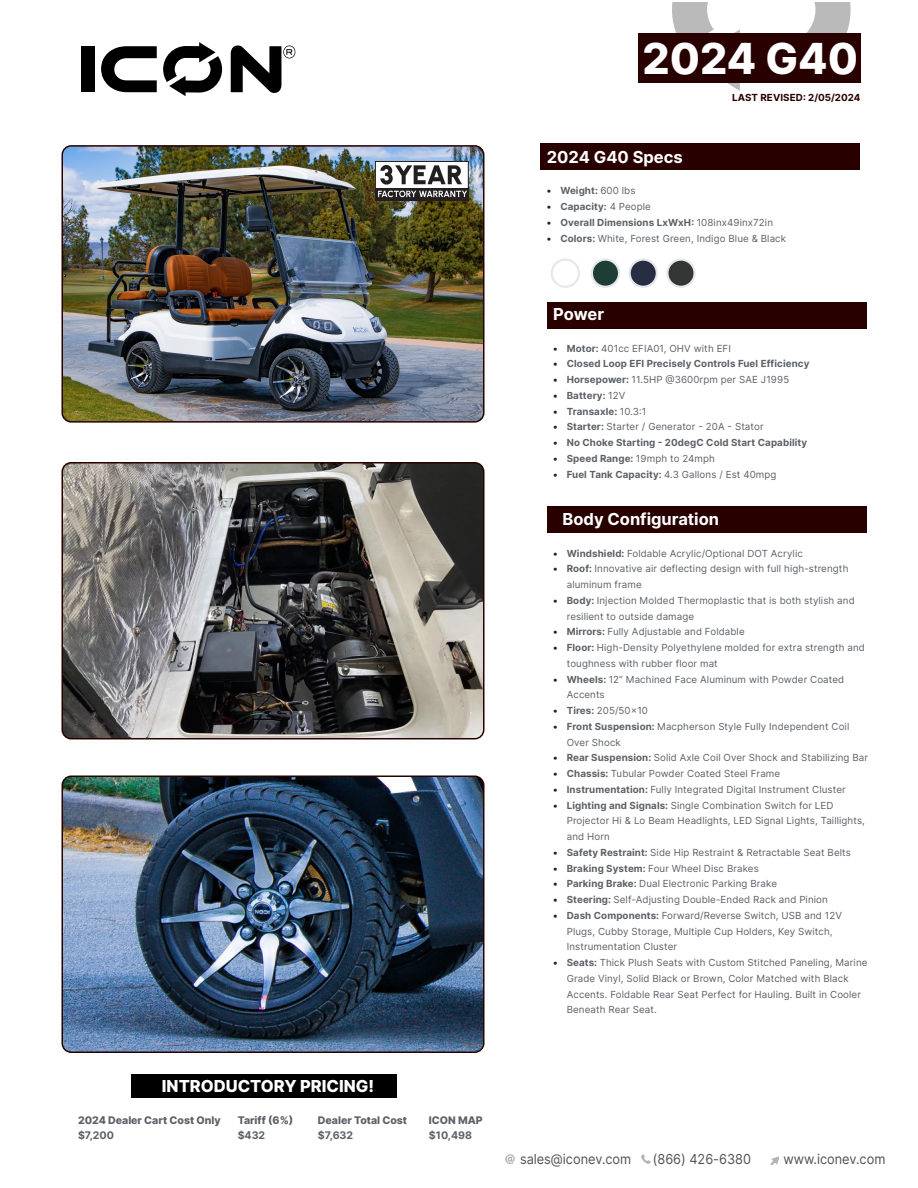
<style>
.page{position:relative;width:918px;height:1188px;background:#fff}
.page>*{position:absolute;margin:0;border:0;box-sizing:border-box;transform-origin:0 0}
.t1{font:800 42.75px "Inter";color:#fff}
.t2{font:700 16.5px "Inter";color:#fff}
.Copy{font:800 16.5px "Inter";color:#fff}
.t3{font:13.73px "Inter V";color:#515151;scale:.93 1}
.Copy-2{font:800 10.5px "Inter";color:#5c6167}
.Copy-3{font:700 10.5px "Inter";color:#5c6167}
.t4{font:9.75px/15.8px "Inter";letter-spacing:.01em;color:#5c6167}
.t5{font:700 9.75px "Inter";letter-spacing:.01em;color:#5c6167}
.t6{font:700 9.75px "Inter";letter-spacing:.01em;color:#290000}
.s1{color:#231f20}
.s2{font-weight:400}
.s3{font-weight:700;color:#231f20}
.s4{font-weight:700}
</style>
<div class="page">
<svg style="left:506px;top:1155px;width:8px;height:8px"></svg>
<svg style="left:642px;top:1155px;width:8px;height:8px"></svg>
<svg style="left:770px;top:1156px;width:9px;height:9px"></svg>
<div style="left:81px;top:46px;width:13px;height:46px;background:#000"></div>
<svg style="left:101px;top:46px;width:56px;height:46px"></svg>
<svg style="left:163px;top:42px;width:59px;height:54px"></svg>
<svg style="left:231px;top:45px;width:64px;height:48px"></svg>
<svg style="left:672px;top:2px;width:179px;height:89px"></svg>
<div style="left:131px;top:1074px;width:266px;height:23px;background:#000001"></div>
<div style="left:547px;top:507px;width:320px;height:26px;background:#290000"></div>
<div style="left:638px;top:33px;width:222px;height:50px;background:#290000"></div>
<div style="left:541px;top:143px;width:319px;height:27px;background:#290000"></div>
<img style="left:62px;top:463px;width:422px;height:276px">
<div style="left:62px;top:462px;width:422px;height:277px;border:2px solid #290000;border-radius:9px"></div>
<img style="left:62px;top:146px;width:422px;height:274px">
<div style="left:62px;top:145px;width:422px;height:278px;border:2px solid #290000;border-radius:9px"></div>
<img style="left:62px;top:776px;width:422px;height:276px">
<div style="left:62px;top:776px;width:422px;height:277px;border:2px solid #290000;border-radius:9px"></div>
<div style="left:551px;top:259px;width:29px;height:29px;border:2px solid #e6e7e8;border-radius:50%"></div>
<div style="left:667px;top:260px;width:28px;height:27px;background:#343535;border-radius:50%"></div>
<div style="left:666px;top:259px;width:30px;height:29px;border:2px solid #e6e7e8;border-radius:50%"></div>
<div style="left:592px;top:260px;width:27px;height:27px;background:#1e3d37;border-radius:50%"></div>
<div style="left:591px;top:259px;width:29px;height:29px;border:2px solid #e6e7e8;border-radius:50%"></div>
<div style="left:630px;top:260px;width:27px;height:27px;background:#272e43;border-radius:50%"></div>
<div style="left:629px;top:259px;width:29px;height:29px;border:2px solid #e6e7e8;border-radius:50%"></div>
<div style="left:547px;top:303px;width:320px;height:26px;background:#290000"></div>
<div style="left:375px;top:161px;width:93px;height:28px;background:#fff"></div>
<div style="left:375px;top:161px;width:94px;height:28px;border:1px solid #221f1f"></div>
<svg style="left:375px;top:188px;width:94px;height:12px"></svg>
<svg style="left:380px;top:165px;width:82px;height:20px"></svg>
<svg style="left:378px;top:191px;width:89px;height:6px"></svg>
<p class="Copy" style="left:162px;top:1074px;width:214px">INTRODUCTORY PRICING!</p>
<p class="Copy-2" style="left:78px;top:1112px;width:144px">2024 Dealer Cart Cost Only</p>
<p class="Copy-2" style="left:238px;top:1112px;width:57px">Tariff (6%)</p>
<p class="Copy-2" style="left:318px;top:1112px;width:91px">Dealer Total Cost</p>
<p class="Copy-2" style="left:429px;top:1112px;width:55px">ICON MAP</p>
<p class="Copy-3" style="left:78px;top:1128px;width:38px">$7,200</p>
<p class="Copy-3" style="left:238px;top:1128px;width:29px">$432</p>
<p class="Copy-3" style="left:318px;top:1128px;width:37px">$7,632</p>
<p class="Copy-3" style="left:429px;top:1128px;width:45px">$10,498</p>
<p class="t1" style="left:643px;top:27px;width:217px">2024 G40</p>
<h3 class="t6" style="left:732px;top:91px;width:130px">LAST REVISED: 2/05/2024</h3>
<h2 class="t2" style="left:547px;top:145px;width:137px">2024 G40 Specs</h2>
<p class="t5" style="left:547px;top:184px;width:90px"><span class="s1">•</span> Weight: <span class="s2">600 lbs</span></p>
<p class="t5" style="left:547px;top:199px;width:106px"><span class="s1">•</span> Capacity: <span class="s2">4 People</span></p>
<p class="t5" style="left:547px;top:215px;width:228px"><span class="s1">•</span> Overall Dimensions LxWxH: <span class="s2">108inx49inx72in</span></p>
<p class="t4" style="left:547px;top:230px;width:241px"><span class="s3">•</span> <span class="s4">Colors:</span> White, Forest Green, Indigo Blue &amp; Black</p>
<h2 class="t2" style="left:553px;top:302px;width:52px">Power</h2>
<p class="t4" style="left:553px;top:340px;width:179px"><span class="s3">•</span> <span class="s4">Motor:</span> 401cc EFIA01, OHV with EFI</p>
<p class="t5" style="left:553px;top:357px;width:258px"><span class="s1">•</span> Closed Loop EFI Precisely Controls Fuel Efficiency</p>
<p class="t4" style="left:553px;top:372px;width:237px"><span class="s3">•</span> <span class="s4">Horsepower:</span> 11.5HP @3600rpm per SAE J1995</p>
<p class="t5" style="left:553px;top:388px;width:74px"><span class="s1">•</span> Battery: <span class="s2">12V</span></p>
<p class="t5" style="left:553px;top:404px;width:95px"><span class="s1">•</span> Transaxle: <span class="s2">10.3:1</span></p>
<p class="t4" style="left:553px;top:419px;width:212px"><span class="s3">•</span> <span class="s4">Starter:</span> Starter / Generator - 20A - Stator</p>
<p class="t5" style="left:553px;top:436px;width:255px"><span class="s1">•</span> No Choke Starting - 20degC Cold Start Capability</p>
<p class="t4" style="left:553px;top:450px;width:163px"><span class="s3">•</span> <span class="s4">Speed Range:</span> 19mph to 24mph</p>
<p class="t4" style="left:553px;top:466px;width:225px"><span class="s3">•</span> <span class="s4">Fuel Tank Capacity:</span> 4.3 Gallons / Est 40mpg</p>
<h2 class="t2" style="left:563px;top:507px;width:158px">Body Configuration</h2>
<p class="t4" style="left:553px;top:545px;width:251px"><span class="s3">•</span> <span class="s4">Windshield:</span> Foldable Acrylic/Optional DOT Acrylic</p>
<p class="t4" style="left:567px;top:561px;width:283px;text-indent:-14px"><span class="s3">•</span> <span class="s4">Roof:</span> Innovative air deflecting design with full high-strength aluminum frame</p>
<p class="t4" style="left:567px;top:592px;width:289px;text-indent:-14px"><span class="s3">•</span> <span class="s4">Body:</span> Injection Molded Thermoplastic that is both stylish and resilient to outside damage</p>
<p class="t4" style="left:553px;top:624px;width:193px"><span class="s3">•</span> <span class="s4">Mirrors:</span> Fully Adjustable and Foldable</p>
<p class="t4" style="left:567px;top:639px;width:300px;text-indent:-14px"><span class="s3">•</span> <span class="s4">Floor:</span> High-Density Polyethylene molded for extra strength and toughness with rubber floor mat</p>
<p class="t4" style="left:567px;top:671px;width:279px;text-indent:-14px"><span class="s3">•</span> <span class="s4">Wheels:</span> 12” Machined Face Aluminum with Powder Coated<br>Accents</p>
<p class="t4" style="left:553px;top:702px;width:96px"><span class="s3">•</span> <span class="s4">Tires:</span> 205/50x10</p>
<p class="t4" style="left:567px;top:718px;width:284px;text-indent:-14px"><span class="s3">•</span> <span class="s4">Front Suspension:</span> Macpherson Style Fully Independent Coil<br>Over Shock</p>
<p class="t4" style="left:553px;top:750px;width:316px"><span class="s3">•</span> <span class="s4">Rear Suspension:</span> Solid Axle Coil Over Shock and Stabilizing Bar</p>
<p class="t4" style="left:553px;top:765px;width:228px"><span class="s3">•</span> <span class="s4">Chassis:</span> Tubular Powder Coated Steel Frame</p>
<p class="t4" style="left:553px;top:781px;width:294px"><span class="s3">•</span> <span class="s4">Instrumentation:</span> Fully Integrated Digital Instrument Cluster</p>
<p class="t4" style="left:567px;top:797px;width:300px;text-indent:-14px"><span class="s3">•</span> <span class="s4">Lighting and Signals:</span> Single Combination Switch for LED<br>Projector Hi &amp; Lo Beam Headlights, LED Signal Lights, Taillights, and Horn</p>
<p class="t4" style="left:553px;top:844px;width:299px"><span class="s3">•</span> <span class="s4">Safety Restraint:</span> Side Hip Restraint &amp; Retractable Seat Belts</p>
<p class="t4" style="left:553px;top:860px;width:207px"><span class="s3">•</span> <span class="s4">Braking System:</span> Four Wheel Disc Brakes</p>
<p class="t4" style="left:553px;top:876px;width:225px"><span class="s3">•</span> <span class="s4">Parking Brake:</span> Dual Electronic Parking Brake</p>
<p class="t4" style="left:553px;top:891px;width:276px"><span class="s3">•</span> <span class="s4">Steering:</span> Self-Adjusting Double-Ended Rack and Pinion</p>
<p class="t4" style="left:567px;top:907px;width:277px;text-indent:-13px"><span class="s3">•</span> <span class="s4">Dash Components:</span> Forward/Reverse Switch, USB and 12V<br>Plugs, Cubby Storage, Multiple Cup Holders, Key Switch,<br>Instrumentation Cluster</p>
<p class="t4" style="left:567px;top:954px;width:302px;text-indent:-14px"><span class="s3">•</span> <span class="s4">Seats:</span> Thick Plush Seats with Custom Stitched Paneling, Marine Grade Vinyl, Solid Black or Brown, Color Matched with Black Accents. Foldable Rear Seat Perfect for Hauling. Built in Cooler Beneath Rear Seat.</p>
<p class="t3" style="left:520px;top:1149px;width:121px">sales@iconev.com</p>
<p class="t3" style="left:653px;top:1149px;width:107px">(866) 426-6380</p>
<p class="t3" style="left:783px;top:1149px;width:111px">www.iconev.com</p>
</div>
